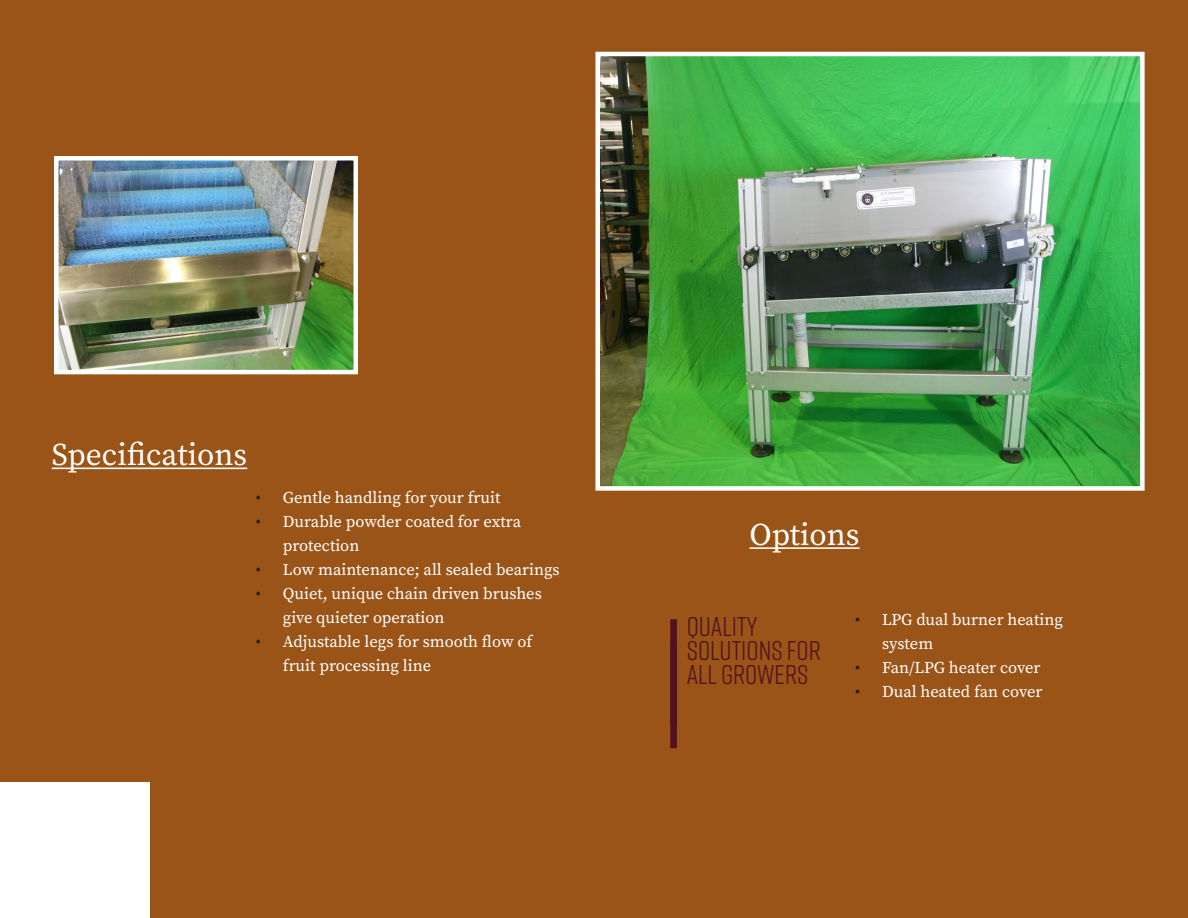
<style>
.page{position:relative;width:1188px;height:918px;background:#9a5418}
.page>*{position:absolute;margin:0;border:0;box-sizing:border-box;transform-origin:0 0}
.Heading{font:31.5px "Source Serif Pro";color:#fff}
.Pull_Text{font:27px/24px "Rift";color:#50131e}
.t1{font:16.5px/24px "Source Serif Pro";color:#fff}
.s1{color:#231f20}
</style>
<div class="page">
<img style="left:59px;top:161px;width:294px;height:208px">
<div style="left:54px;top:156px;width:304px;height:218px;border:4px solid #fff"></div>
<img style="left:600px;top:57px;width:540px;height:429px">
<div style="left:595px;top:52px;width:550px;height:439px;border:4px solid #fff"></div>
<div style="left:0;top:783px;width:150px;height:135px;background:#fff"></div>
<hr style="left:52px;top:468px;width:195px;height:1px;background:#fff">
<hr style="left:750px;top:547px;width:110px;height:2px;background:#fff">
<div style="left:670px;top:619px;width:7px;height:105px;background:#50131e"></div>
<div style="left:670px;top:643px;width:7px;height:105px;background:#50131e"></div>
<p class="Heading" style="left:52px;top:434px;width:197px">Specifications</p>
<p class="t1" style="left:256px;top:485px;width:246px"><span class="s1">•</span> Gentle handling for your fruit</p>
<p class="t1" style="left:283px;top:509px;width:240px;text-indent:-27px"><span class="s1">•</span> Durable powder coated for extra protection</p>
<p class="t1" style="left:256px;top:557px;width:305px"><span class="s1">•</span> Low maintenance; all sealed bearings</p>
<p class="t1" style="left:283px;top:581px;width:261px;text-indent:-27px"><span class="s1">•</span> Quiet, unique chain driven brushes give quieter operation</p>
<p class="t1" style="left:283px;top:629px;width:251px;text-indent:-27px"><span class="s1">•</span> Adjustable legs for smooth flow of fruit processing line</p>
<p class="Heading" style="left:750px;top:513px;width:111px">Options</p>
<p class="Pull_Text" style="left:687px;top:613px;width:73px">QUALITY</p>
<p class="Pull_Text" style="left:687px;top:637px;width:136px">SOLUTIONS FOR<br>ALL GROWERS</p>
<p class="t1" style="left:882px;top:607px;width:182px;text-indent:-27px"><span class="s1">•</span> LPG dual burner heating system</p>
<p class="t1" style="left:855px;top:655px;width:187px"><span class="s1">•</span> Fan/LPG heater cover</p>
<p class="t1" style="left:855px;top:679px;width:189px"><span class="s1">•</span> Dual heated fan cover</p>
</div>
